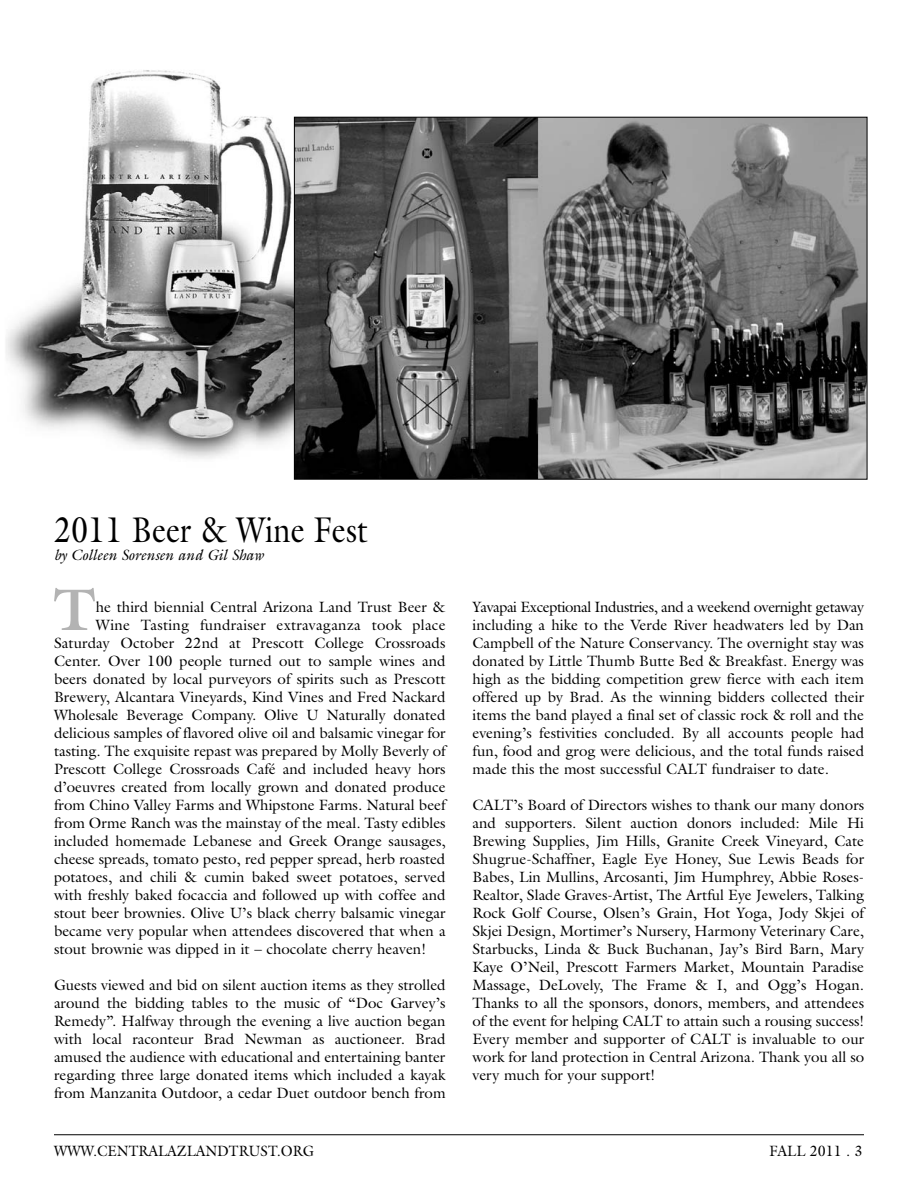
<style>
.page{position:relative;width:918px;height:1188px;background:#fff}
.page>*{position:absolute;margin:0;border:0;box-sizing:border-box;transform-origin:0 0}
.t1{font:700 59.1px "Galliard";color:#b3b3b3}
.t2{font:36px "Galliard";color:#000;scale:.85 1}
.t3{font:15px/18px "Galliard";color:#000;text-align:justify}
.t4{font:15px "Galliard";color:#000;scale:.95 1}
.t5{font:italic 15px "Galliard";color:#000}
</style>
<div class="page">
<img style="left:6px;top:70px;width:301px;height:409px">
<hr style="left:54px;top:1134px;width:810px;height:1px;background:#000">
<img style="left:296px;top:119px;width:569px;height:359px">
<h2 class="t2" style="left:54px;top:508px;width:370px">2011 Beer &amp; Wine Fest</h2>
<p class="t5" style="left:54px;top:546px;width:212px">by Colleen Sorensen and Gil Shaw</p>
<h1 class="t1" style="left:53px;top:575px;width:44px">T</h1>
<p class="t3" style="left:96px;top:598px;width:351px">he third biennial Central Arizona Land Trust Beer &amp;</p>
<p class="t3" style="left:96px;top:616px;width:351px">Wine Tasting fundraiser extravaganza took place</p>
<p class="t3" style="left:54px;top:634px;width:393px">Saturday October 22nd at Prescott College Crossroads</p>
<p class="t3" style="left:54px;top:652px;width:393px">Center. Over 100 people turned out to sample wines and</p>
<p class="t3" style="left:54px;top:670px;width:393px">beers donated by local purveyors of spirits such as Prescott</p>
<p class="t3" style="left:54px;top:688px;width:393px">Brewery, Alcantara Vineyards, Kind Vines and Fred Nackard</p>
<p class="t3" style="left:54px;top:706px;width:393px">Wholesale Beverage Company. Olive U Naturally donated</p>
<p class="t3" style="left:54px;top:724px;width:393px">delicious samples of flavored olive oil and balsamic vinegar for</p>
<p class="t3" style="left:54px;top:742px;width:393px">tasting. The exquisite repast was prepared by Molly Beverly of</p>
<p class="t3" style="left:54px;top:760px;width:393px">Prescott College Crossroads Café and included heavy hors</p>
<p class="t3" style="left:54px;top:778px;width:393px">d’oeuvres created from locally grown and donated produce</p>
<p class="t3" style="left:54px;top:796px;width:393px">from Chino Valley Farms and Whipstone Farms. Natural beef</p>
<p class="t3" style="left:54px;top:814px;width:393px">from Orme Ranch was the mainstay of the meal. Tasty edibles</p>
<p class="t3" style="left:54px;top:832px;width:393px">included homemade Lebanese and Greek Orange sausages,</p>
<p class="t3" style="left:54px;top:850px;width:393px">cheese spreads, tomato pesto, red pepper spread, herb roasted</p>
<p class="t3" style="left:54px;top:868px;width:393px">potatoes, and chili &amp; cumin baked sweet potatoes, served</p>
<p class="t3" style="left:54px;top:886px;width:393px">with freshly baked focaccia and followed up with coffee and</p>
<p class="t3" style="left:54px;top:904px;width:393px">stout beer brownies. Olive U’s black cherry balsamic vinegar</p>
<p class="t3" style="left:54px;top:922px;width:393px">became very popular when attendees discovered that when a</p>
<p class="t3" style="left:54px;top:940px;width:374px">stout brownie was dipped in it – chocolate cherry heaven!</p>
<p class="t3" style="left:54px;top:976px;width:393px">Guests viewed and bid on silent auction items as they strolled around the bidding tables to the music of “Doc Garvey’s Remedy”. Halfway through the evening a live auction began with local raconteur Brad Newman as auctioneer. Brad amused the audience with educational and entertaining banter regarding three large donated items which included a kayak from Manzanita Outdoor, a cedar Duet outdoor bench from</p>
<p class="t3" style="left:472px;top:598px;width:393px">Yavapai Exceptional Industries, and a weekend overnight getaway including a hike to the Verde River headwaters led by Dan Campbell of the Nature Conservancy. The overnight stay was donated by Little Thumb Butte Bed &amp; Breakfast. Energy was high as the bidding competition grew fierce with each item offered up by Brad. As the winning bidders collected their items the band played a final set of classic rock &amp; roll and the evening’s festivities concluded. By all accounts people had fun, food and grog were delicious, and the total funds raised made this the most successful CALT fundraiser to date.</p>
<p class="t3" style="left:473px;top:796px;width:393px">CALT’s Board of Directors wishes to thank our many donors and supporters. Silent auction donors included: Mile Hi Brewing Supplies, Jim Hills, Granite Creek Vineyard, Cate Shugrue-Schaffner, Eagle Eye Honey, Sue Lewis Beads for Babes, Lin Mullins, Arcosanti, Jim Humphrey, Abbie Roses-Realtor, Slade Graves-Artist, The Artful Eye Jewelers, Talking Rock Golf Course, Olsen’s Grain, Hot Yoga, Jody Skjei of Skjei Design, Mortimer’s Nursery, Harmony Veterinary Care, Starbucks, Linda &amp; Buck Buchanan, Jay’s Bird Barn, Mary Kaye O’Neil, Prescott Farmers Market, Mountain Paradise Massage, DeLovely, The Frame &amp; I, and Ogg’s Hogan.<br>Thanks to all the sponsors, donors, members, and attendees of the event for helping CALT to attain such a rousing success!<br>Every member and supporter of CALT is invaluable to our work for land protection in Central Arizona. Thank you all so very much for your support!</p>
<p class="t4" style="left:54px;top:1142px;width:275px">WWW.CENTRALAZLANDTRUST.ORG</p>
<p class="t4" style="left:769px;top:1142px;width:100px">FALL 2011 . 3</p>
</div>
